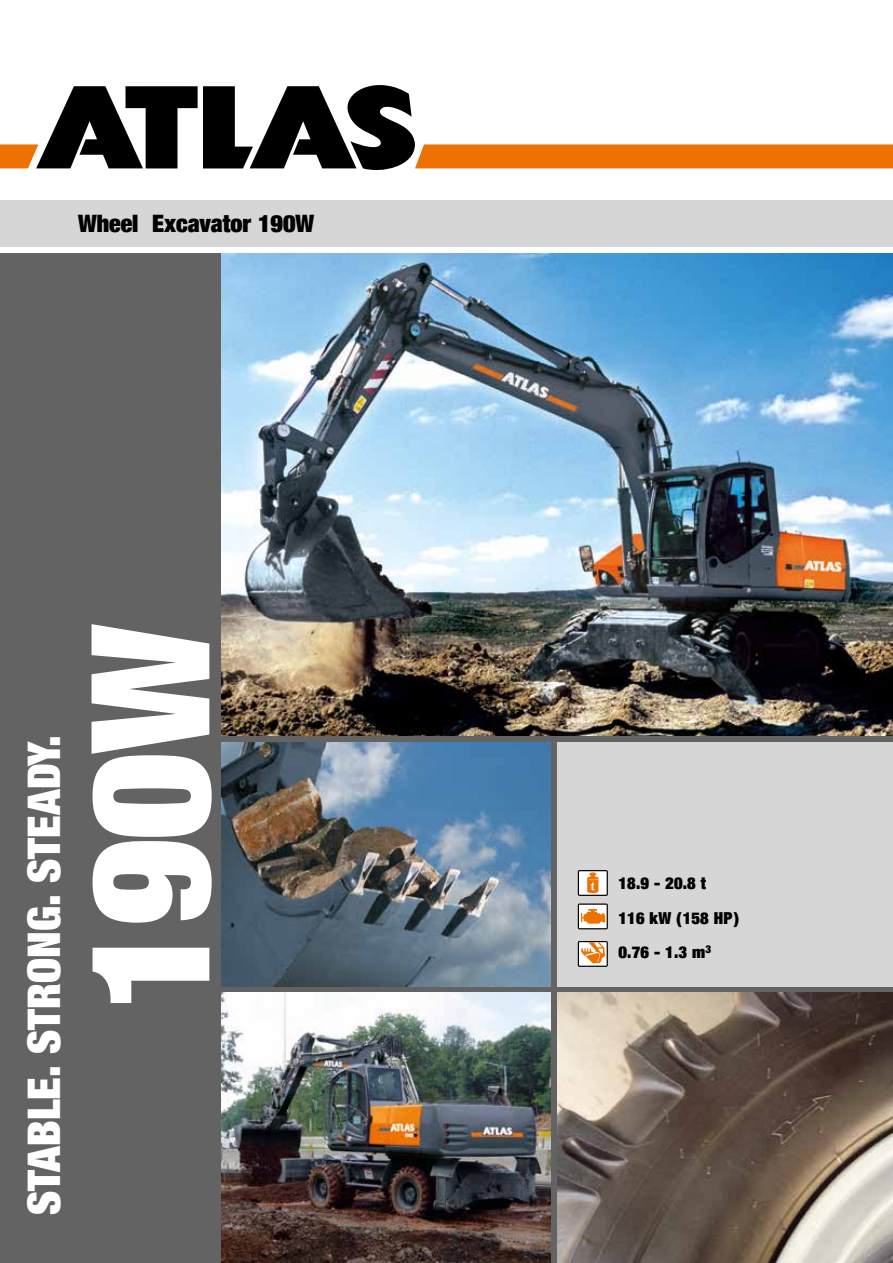
<style>
.page{position:relative;width:893px;height:1263px;background:#fff}
.page>*{position:absolute;margin:0;border:0;box-sizing:border-box;transform-origin:0 0}
.t1{font:900 expanded 165px "Helvetica Neue";color:#fff}
.t2{font:900 condensed 45px "Helvetica Neue LT Com";color:#fff}
.t3{font:900 condensed 24px "Helvetica Neue LT Com";color:#000}
.t4{font:900 condensed 16.5px/34.5px "Helvetica Neue LT Com";letter-spacing:.01em;color:#000}
</style>
<div class="page">
<div style="left:0;top:253px;width:893px;height:1010px;background:#646363"></div>
<svg style="left:0;top:85px;width:893px;height:86px"></svg>
<div style="left:0;top:200px;width:893px;height:47px;background:#d6d6d6"></div>
<div style="left:557px;top:742px;width:336px;height:244px;background:#d6d6d6"></div>
<svg style="left:578px;top:870px;width:30px;height:26px"></svg>
<div style="left:579px;top:871px;width:28px;height:24px;background:#fff"></div>
<svg style="left:587px;top:872px;width:11px;height:21px"></svg>
<div style="left:578px;top:903px;width:30px;height:26px;background:#454545;border-radius:2px"></div>
<div style="left:579px;top:905px;width:28px;height:23px;background:#fff"></div>
<svg style="left:581px;top:909px;width:24px;height:15px"></svg>
<svg style="left:578px;top:941px;width:30px;height:26px"></svg>
<div style="left:579px;top:942px;width:28px;height:24px;background:#fff"></div>
<svg style="left:579px;top:942px;width:27px;height:22px"></svg>
<img style="left:221px;top:993px;width:330px;height:270px">
<img style="left:557px;top:993px;width:336px;height:270px">
<img style="left:221px;top:742px;width:330px;height:244px">
<img style="left:221px;top:253px;width:672px;height:483px">
<h3 class="t3" style="left:78px;top:208px;width:238px">Wheel Excavator 190W</h3>
<h2 class="t2" style="left:16px;top:1215px;width:481px;rotate:-90deg">STABLE. STRONG. STEADY.</h2>
<h1 class="t1" style="left:45px;top:1010px;width:388px;rotate:-90deg">190W</h1>
<p class="t4" style="left:618px;top:866px;width:122px">18.9 - 20.8 t<br>116 kW (158 HP)<br>0.76 - 1.3 m<sup>3</sup></p>
</div>
